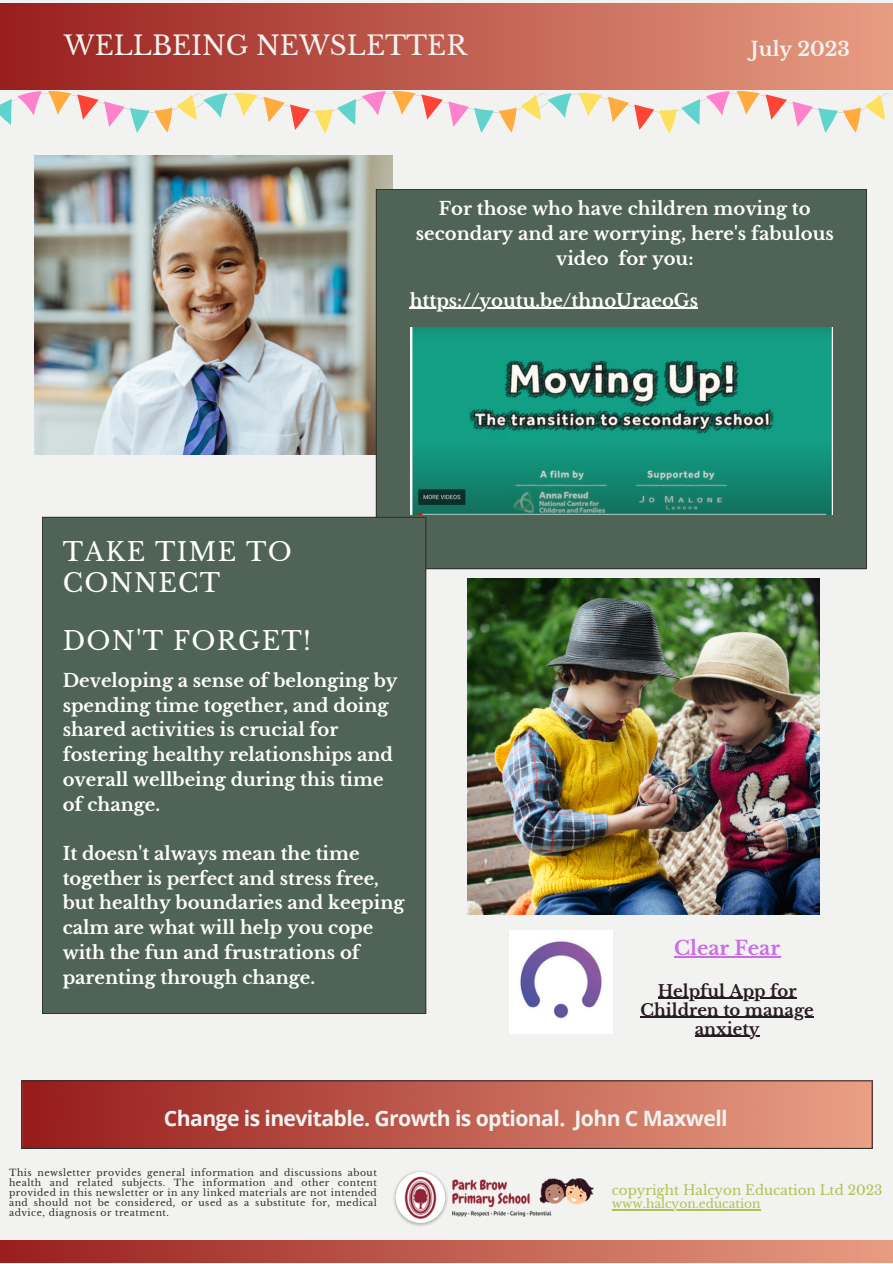
<style>
.page{position:relative;width:893px;height:1264px;background:#fff}
.page>*{position:absolute;margin:0;border:0;box-sizing:border-box;transform-origin:0 0}
.t1{font:26.25px "Libre Baskerville";color:#f2f3f0}
.t2{font:25.5px/30.3px "Libre Baskerville";letter-spacing:.05em;color:#fff}
.t3{font:700 21.15px "Open Sans";letter-spacing:-.03em;color:#f2f3f0}
.t4{font:700 19.5px "Libre Baskerville";color:#cb6ce6}
.t5{font:700 19.5px "Libre Baskerville";color:#f2f3f0}
.t6{font:700 18px/24.8px "Libre Baskerville";color:#fff}
.t7{font:700 16.5px/19px "Libre Baskerville";color:#281c22;text-align:center}
.t8{font:13.5px "Libre Baskerville";color:#abc34e}
.t9{font:12.15px "Libre Baskerville";color:#abc34e}
.t10{font:9.3px/10.1px "Libre Baskerville";letter-spacing:.05em;color:#2e2e2a;text-align:justify}
</style>
<div class="page">
<div style="left:0;top:0;width:892px;height:1262px;background:#f2f3f0"></div>
<div style="left:0;top:1240px;width:892px;height:22px;background:linear-gradient(to right,#981e1d,#e79c82)"></div>
<svg style="left:21px;top:1080px;width:851px;height:68px;background:#bc5c4f"></svg>
<div style="left:0;top:4px;width:892px;height:85px;background:linear-gradient(to right,#981e1d,#e79c82)"></div>
<img style="left:34px;top:156px;width:358px;height:299px">
<div style="left:376px;top:189px;width:491px;height:380px;background:#4f6456"></div>
<img style="left:467px;top:578px;width:352px;height:337px">
<div style="left:42px;top:517px;width:384px;height:497px;background:#4f6456"></div>
<svg style="left:0;top:91px;width:891px;height:43px"></svg>
<img style="left:410px;top:327px;width:422px;height:187px">
<img style="left:510px;top:931px;width:102px;height:102px">
<img style="left:393px;top:1171px;width:201px;height:55px">
<hr style="left:611px;top:1208px;width:149px;height:1px;background:#abc34e">
<hr style="left:674px;top:956px;width:106px;height:1px;background:#cb6ce6">
<hr style="left:657px;top:997px;width:139px;height:1px;background:#281c22">
<hr style="left:640px;top:1016px;width:173px;height:1px;background:#281c22">
<hr style="left:694px;top:1035px;width:65px;height:1px;background:#281c22">
<hr style="left:409px;top:307px;width:289px;height:1px;background:#fff">
<p class="t1" style="left:64px;top:29px;width:404px">WELLBEING NEWSLETTER</p>
<p class="t5" style="left:750px;top:37px;width:100px">July 2023</p>
<p class="t2" style="left:63px;top:537px;width:230px">TAKE TIME TO<br>CONNECT</p>
<p class="t2" style="left:63px;top:626px;width:250px">DON'T FORGET!</p>
<p class="t6" style="left:415px;top:196px;width:419px;text-align:center">For those who have children moving to secondary and are worrying, here's fabulous video for you:</p>
<p class="t6" style="left:409px;top:288px;width:290px">https://youtu.be/thnoUraeoGs</p>
<p class="t6" style="left:63px;top:668px;width:336px">Developing a sense of belonging by spending time together, and doing shared activities is crucial for fostering healthy relationships and overall wellbeing during this time of change.</p>
<p class="t6" style="left:63px;top:841px;width:343px">It doesn't always mean the time together is perfect and stress free, but healthy boundaries and keeping calm are what will help you cope with the fun and frustrations of parenting through change.</p>
<p class="t4" style="left:674px;top:936px;width:108px">Clear Fear</p>
<p class="t7" style="left:640px;top:981px;width:175px">Helpful App for<br>Children to manage anxiety</p>
<p class="t3" style="left:164px;top:1103px;width:565px">Change is inevitable. Growth is optional. John C Maxwell</p>
<p class="t10" style="left:9px;top:1168px;width:369px">This newsletter provides general information and discussions about health and related subjects. The information and other content provided in this newsletter or in any linked materials are not intended and should not be considered, or used as a substitute for, medical advice, diagnosis or treatment.</p>
<p class="t8" style="left:611px;top:1181px;width:272px">copyright Halcyon Education Ltd 2023</p>
<p class="t9" style="left:611px;top:1196px;width:150px">www.halcyon.education</p>
</div>
